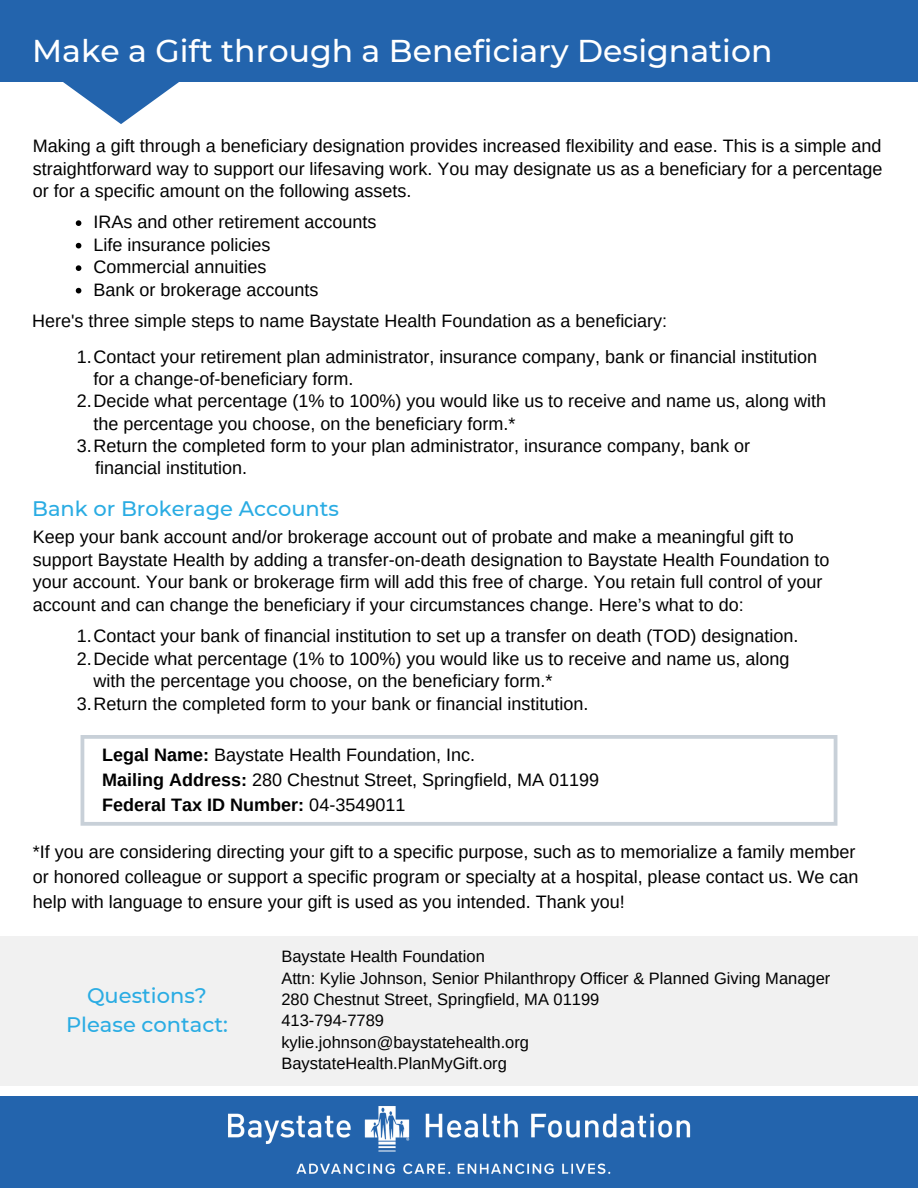
<style>
.page{position:relative;width:918px;height:1188px;background:#fff}
.page>*{position:absolute;margin:0;border:0;box-sizing:border-box;transform-origin:0 0}
.t1{font:500 31.5px "Montserrat";color:#fff}
.t2{font:500 21px/29.2px "Montserrat";color:#2aace3;text-align:center}
.t3{font:18px/22.5px "Arimo";color:#000}
.t4{font:16.5px/21.3px "Arimo";color:#000}
.s1{font-weight:700}
</style>
<div class="page">
<div style="left:0;top:1096px;width:918px;height:92px;background:#2364ad"></div>
<img style="left:228px;top:1106px;width:463px;height:68px">
<div style="left:0;top:936px;width:918px;height:149px;background:#f1f1f1"></div>
<svg style="left:63px;top:82px;width:116px;height:42px"></svg>
<div style="left:0;top:0;width:918px;height:82px;background:#2364ad"></div>
<svg style="left:76px;top:220px;width:5px;height:6px"></svg>
<svg style="left:76px;top:243px;width:5px;height:5px"></svg>
<svg style="left:76px;top:265px;width:5px;height:6px"></svg>
<svg style="left:76px;top:288px;width:5px;height:5px"></svg>
<svg style="left:834px;top:822px;width:3px;height:4px"></svg>
<hr style="left:81px;top:739px;width:3px;height:83px;background:#c8d0d8">
<svg style="left:81px;top:822px;width:3px;height:4px"></svg>
<hr style="left:834px;top:739px;width:3px;height:83px;background:#c8d0d8">
<svg style="left:84px;top:822px;width:750px;height:4px;background:#cbd3da"></svg>
<svg style="left:834px;top:735px;width:3px;height:4px"></svg>
<svg style="left:81px;top:735px;width:3px;height:4px"></svg>
<hr style="left:84px;top:735px;width:750px;height:4px;background:#c8d0d8">
<h1 class="t1" style="left:32px;top:31px;width:742px">Make a Gift through a Beneficiary Designation</h1>
<p class="t3" style="left:33px;top:135px;width:851px;text-align:justify">Making a gift through a beneficiary designation provides increased flexibility and ease. This is a simple and straightforward way to support our lifesaving work. You may designate us as a beneficiary for a percentage or for a specific amount on the following assets.</p>
<p class="t3" style="left:94px;top:211px;width:284px">IRAs and other retirement accounts<br>Life insurance policies<br>Commercial annuities<br>Bank or brokerage accounts</p>
<p class="t3" style="left:77px;top:303px;width:742px;line-height:35.5px;text-indent:-45px">Here's three simple steps to name Baystate Health Foundation as a beneficiary:<br>1.Contact your retirement plan administrator, insurance company, bank or financial institution</p>
<p class="t3" style="left:94px;top:367px;width:261px">for a change-of-beneficiary form.</p>
<p class="t3" style="left:77px;top:390px;width:751px">2.Decide what percentage (1% to 100%) you would like us to receive and name us, along with</p>
<p class="t3" style="left:94px;top:412px;width:423px">the percentage you choose, on the beneficiary form.*</p>
<p class="t3" style="left:77px;top:435px;width:675px">3.Return the completed form to your plan administrator, insurance company, bank or</p>
<p class="t3" style="left:95px;top:457px;width:153px">financial institution.</p>
<p class="t2" style="left:32px;top:494px;width:308px">Bank or Brokerage Accounts</p>
<p class="t3" style="left:33px;top:526px;width:798px">Keep your bank account and/or brokerage account out of probate and make a meaningful gift to support Baystate Health by adding a transfer-on-death designation to Baystate Health Foundation to your account. Your bank or brokerage firm will add this free of charge. You retain full control of your account and can change the beneficiary if your circumstances change. Here’s what to do:</p>
<p class="t3" style="left:77px;top:625px;width:723px">1.Contact your bank of financial institution to set up a transfer on death (TOD) designation.</p>
<p class="t3" style="left:77px;top:647px;width:714px">2.Decide what percentage (1% to 100%) you would like us to receive and name us, along</p>
<p class="t3" style="left:94px;top:670px;width:460px">with the percentage you choose, on the beneficiary form.*</p>
<p class="t3" style="left:77px;top:692px;width:513px">3.Return the completed form to your bank or financial institution.</p>
<p class="t3" style="left:102px;top:743px;width:498px;line-height:24.8px"><span class="s1">Legal Name:</span> Baystate Health Foundation, Inc.<br><span class="s1">Mailing Address:</span> 280 Chestnut Street, Springfield, MA 01199<br><span class="s1">Federal Tax ID Number:</span> 04-3549011</p>
<p class="t3" style="left:33px;top:840px;width:827px;line-height:24.8px">*If you are considering directing your gift to a specific purpose, such as to memorialize a family member or honored colleague or support a specific program or specialty at a hospital, please contact us. We can help with language to ensure your gift is used as you intended. Thank you!</p>
<p class="t2" style="left:66px;top:981px;width:163px">Questions?<br>Please contact:</p>
<p class="t4" style="left:281px;top:946px;width:550px">Baystate Health Foundation<br>Attn: Kylie Johnson, Senior Philanthropy Officer &amp; Planned Giving Manager 280 Chestnut Street, Springfield, MA 01199<br>413-794-7789<br>kylie.johnson@baystatehealth.org<br>BaystateHealth.PlanMyGift.org</p>
</div>
